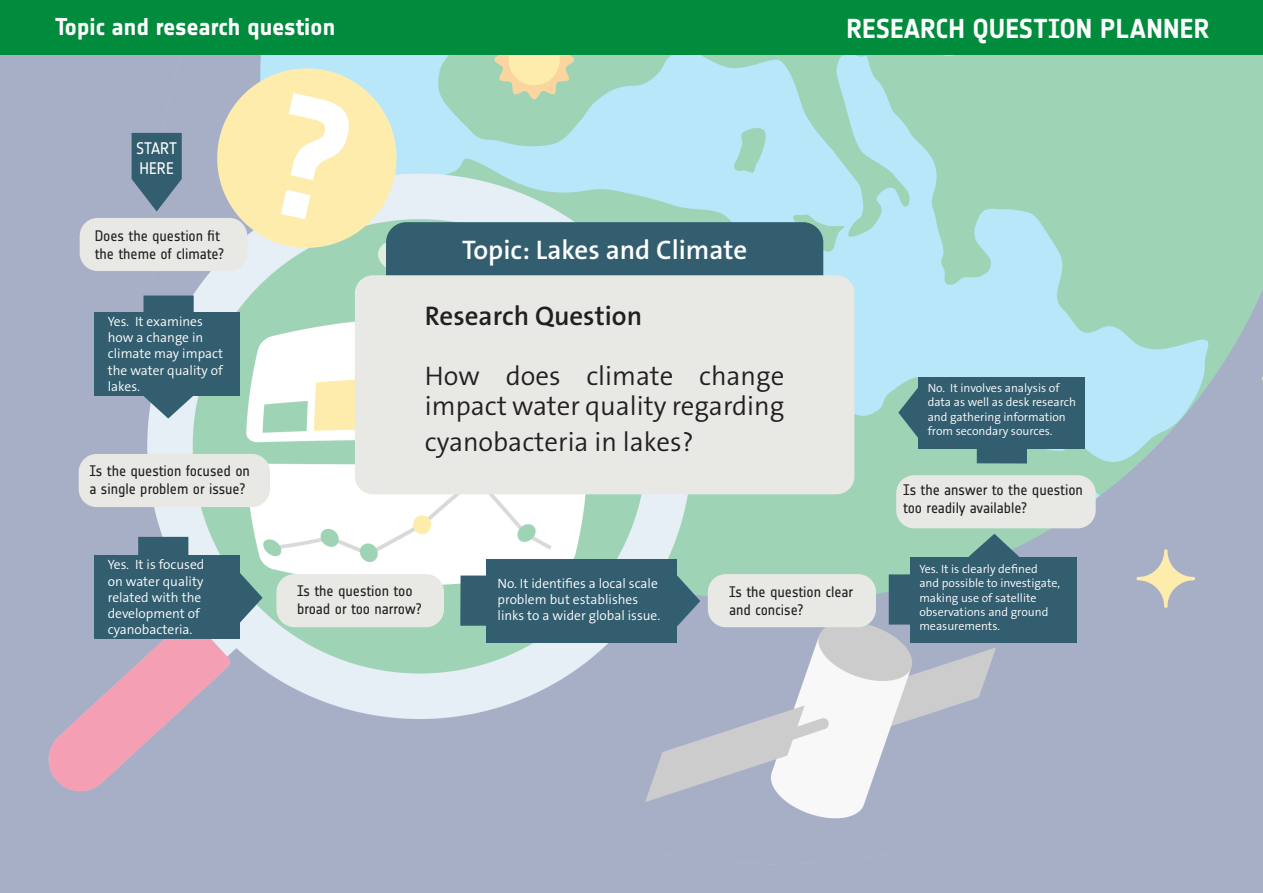
<style>
.page{position:relative;width:1263px;height:893px;background:#fff}
.page>*{position:absolute;margin:0;border:0;box-sizing:border-box;transform-origin:0 0}
.Text{font:300 27px/30px "The Sans Os F";color:#231f20}
.t1{font:700 27px "Notes Esa";color:#fff}
.Text-2{font:600 27px "The Sans Os F";color:#fff}
.Text-3{font:600 27px "The Sans Os F";color:#231f20}
.Activity_title{font:700 24px "Notes Esa";letter-spacing:-.005em;color:#fff}
.t2{font:16.5px "Notes Esa";color:#fff}
.t3{font:15px/18px "Notes Esa";letter-spacing:-.005em;color:#231f20}
.t4{font:300 13.5px/16.2px "The Sans Os F";color:#fff}
.t5{font:300 12px/14.4px "The Sans Os F";color:#fff}
</style>
<div class="page">
<img style="left:0;top:54px;width:1263px;height:839px">
<div style="left:0;top:0;width:1263px;height:54px;background:#008b3d"></div>
<div style="left:80px;top:218px;width:167px;height:53px;background:#e8e8e4;border-radius:18px"></div>
<svg style="left:132px;top:133px;width:50px;height:79px;background:#4b6f81"></svg>
<div style="left:79px;top:454px;width:191px;height:53px;background:#e8e8e4;border-radius:18px"></div>
<div style="left:276px;top:574px;width:168px;height:53px;background:#e8e8e4;border-radius:18px"></div>
<div style="left:708px;top:574px;width:168px;height:53px;background:#e8e8e4;border-radius:18px"></div>
<div style="left:896px;top:475px;width:200px;height:53px;background:#e8e8e4;border-radius:18px"></div>
<div style="left:388px;top:224px;width:433px;height:72px;background:#335e6f;border-radius:18px"></div>
<div style="left:386px;top:222px;width:437px;height:76px;border:4px solid #335e6f;border-radius:18px"></div>
<div style="left:355px;top:275px;width:499px;height:219px;background:#e8e8e4;border-radius:18px"></div>
<svg style="left:898px;top:387px;width:20px;height:51px"></svg>
<svg style="left:977px;top:449px;width:50px;height:14px"></svg>
<div style="left:918px;top:377px;width:167px;height:72px;background:#335e6f"></div>
<svg style="left:144px;top:296px;width:50px;height:123px;background:#658695"></svg>
<div style="left:94px;top:312px;width:145px;height:84px;background:#335e6f"></div>
<svg style="left:460px;top:576px;width:240px;height:50px;background:#4d7581"></svg>
<div style="left:487px;top:559px;width:190px;height:83px;background:#335e6f"></div>
<svg style="left:138px;top:537px;width:125px;height:85px;background:#84aba8"></svg>
<div style="left:94px;top:555px;width:145px;height:84px;background:#335e6f"></div>
<svg style="left:889px;top:574px;width:21px;height:51px"></svg>
<svg style="left:968px;top:534px;width:51px;height:23px"></svg>
<div style="left:910px;top:557px;width:167px;height:85px;background:#335e6f"></div>
<p class="Activity_title" style="left:55px;top:13px;width:282px">Topic and research question</p>
<p class="t1" style="left:847px;top:13px;width:364px">RESEARCH QUESTION PLANNER</p>
<p class="t2" style="left:136px;top:139px;width:43px">START</p>
<p class="t2" style="left:140px;top:159px;width:36px">HERE</p>
<p class="t3" style="left:95px;top:227px;width:131px">Does the question fit the theme of climate?</p>
<p class="t4" style="left:108px;top:313px;width:117px">Yes. It examines how a change in climate may impact the water quality of lakes.</p>
<p class="t3" style="left:89px;top:462px;width:162px">Is the question focused on a single problem or issue?</p>
<p class="Text-2" style="left:462px;top:233px;width:287px">Topic: Lakes and Climate</p>
<p class="Text-3" style="left:425px;top:298px;width:219px">Research Question</p>
<p class="Text" style="left:425px;top:361px;width:361px">How does climate change impact water quality regarding</p>
<p class="Text" style="left:425px;top:427px;width:270px">cyanobacteria in lakes?</p>
<p class="t5" style="left:928px;top:381px;width:150px">No. It involves analysis of data as well as desk research and gathering information from secondary sources.</p>
<p class="t3" style="left:903px;top:481px;width:181px">Is the answer to the question too readily available?</p>
<p class="t4" style="left:108px;top:557px;width:98px">Yes. It is focused on water quality related with the development of cyanobacteria.</p>
<p class="t5" style="left:919px;top:561px;width:142px">Yes. It is clearly defined and possible to investigate, making use of satellite observations and ground measurements.</p>
<p class="t4" style="left:497px;top:575px;width:164px">No. It identifies a local scale problem but establishes links to a wider global issue.</p>
<p class="t3" style="left:297px;top:582px;width:127px">Is the question too broad or too narrow?</p>
<p class="t3" style="left:729px;top:583px;width:126px">Is the question clear and concise?</p>
</div>
